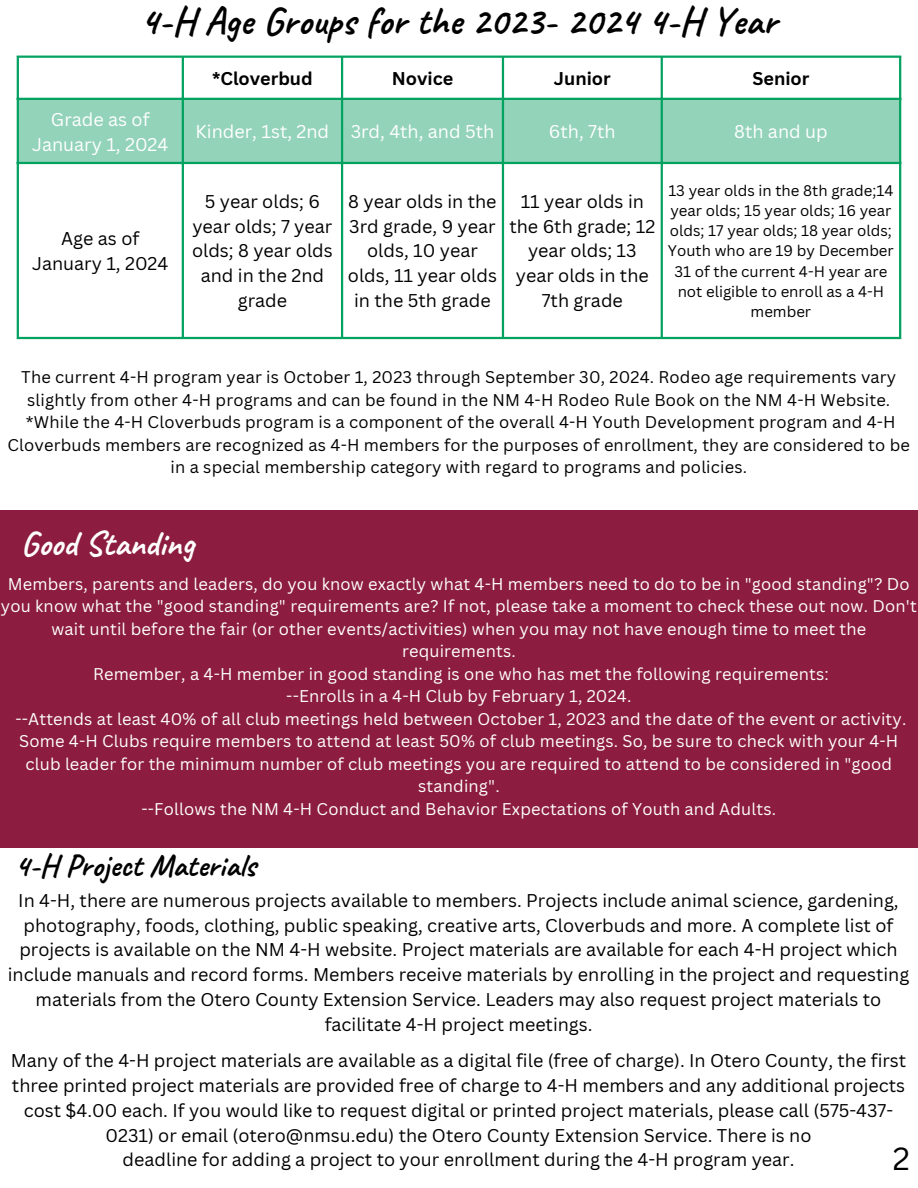
<style>
.page{position:relative;width:918px;height:1188px;background:#fff}
.page>*{position:absolute;margin:0;border:0;box-sizing:border-box;transform-origin:0 0}
.t1{font:700 39px "Caveat";letter-spacing:.01em;color:#000}
.t2{font:700 34.5px "Caveat";color:#fff}
.t3{font:700 31.5px "Caveat";color:#000}
.t4{font:31.05px "Canva Sans";color:#000}
.t5{font:18px/24.8px "Canva Sans";color:#000;text-align:center}
.t6{font:18px/24.8px "Canva Sans";color:#fff;text-align:center}
.t7{font:700 18px "Canva Sans";color:#000}
.t8{font:16.5px/22.5px "Canva Sans";letter-spacing:.01em;color:#fff;text-align:center}
.t9{font:16.5px/22.5px "Canva Sans";letter-spacing:.01em;color:#000;text-align:center}
.t10{font:15px/20.2px "Canva Sans";color:#000;text-align:center}
</style>
<div class="page">
<div style="left:19px;top:100px;width:880px;height:62px;background:#93d3ba"></div>
<hr style="left:17px;top:58px;width:2px;height:279px;background:#03a261">
<hr style="left:182px;top:58px;width:2px;height:279px;background:#03a261">
<hr style="left:341px;top:58px;width:2px;height:279px;background:#03a261">
<hr style="left:502px;top:58px;width:2px;height:279px;background:#03a261">
<hr style="left:661px;top:58px;width:2px;height:279px;background:#03a261">
<hr style="left:899px;top:58px;width:2px;height:279px;background:#03a261">
<hr style="left:17px;top:56px;width:884px;height:2px;background:#03a261">
<hr style="left:17px;top:98px;width:884px;height:2px;background:#03a261">
<hr style="left:17px;top:162px;width:884px;height:2px;background:#03a261">
<hr style="left:17px;top:337px;width:884px;height:2px;background:#03a261">
<div style="left:0;top:510px;width:918px;height:338px;background:#8c1d40"></div>
<p class="t1" style="left:141px;top:-3px;width:637px">4-H Age Groups for the 2023- 2024 4-H Year</p>
<p class="t6" style="left:32px;top:106px;width:138px">Grade as of<br>January 1, 2024</p>
<p class="t5" style="left:61px;top:226px;width:80px">Age as of</p>
<p class="t5" style="left:32px;top:250px;width:138px">January 1, 2024</p>
<p class="t7" style="left:212px;top:66px;width:102px">*Cloverbud</p>
<p class="t7" style="left:392px;top:66px;width:63px">Novice</p>
<p class="t7" style="left:554px;top:66px;width:58px">Junior</p>
<p class="t7" style="left:752px;top:66px;width:58px">Senior</p>
<p class="t6" style="left:196px;top:119px;width:135px">Kinder, 1st, 2nd</p>
<p class="t6" style="left:351px;top:119px;width:145px">3rd, 4th, and 5th</p>
<p class="t6" style="left:549px;top:119px;width:68px">6th, 7th</p>
<p class="t6" style="left:734px;top:119px;width:95px">8th and up</p>
<p class="t5" style="left:192px;top:189px;width:142px">5 year olds; 6 year olds; 7 year olds; 8 year olds and in the 2nd grade</p>
<p class="t5" style="left:348px;top:189px;width:151px">8 year olds in the<br>3rd grade, 9 year olds, 10 year olds, 11 year olds in the 5th grade</p>
<p class="t5" style="left:509px;top:189px;width:147px">11 year olds in the 6th grade; 12 year olds; 13 year olds in the<br>7th grade</p>
<p class="t10" style="left:668px;top:180px;width:227px">13 year olds in the 8th grade;14 year olds; 15 year olds; 16 year olds; 17 year olds; 18 year olds;<br>Youth who are 19 by December<br>31 of the current 4-H year are not eligible to enroll as a 4-H member</p>
<p class="t9" style="left:21px;top:365px;width:877px">The current 4-H program year is October 1, 2023 through September 30, 2024. Rodeo age requirements vary slightly from other 4-H programs and can be found in the NM 4-H Rodeo Rule Book on the NM 4-H Website.</p>
<p class="t9" style="left:8px;top:410px;width:904px">*While the 4-H Cloverbuds program is a component of the overall 4-H Youth Development program and 4-H<br>Cloverbuds members are recognized as 4-H members for the purposes of enrollment, they are considered to be in a special membership category with regard to programs and policies.</p>
<p class="t2" style="left:21px;top:522px;width:175px">Good Standing</p>
<p class="t8" style="left:1px;top:572px;width:917px">Members, parents and leaders, do you know exactly what 4-H members need to do to be in "good standing"? Do you know what the "good standing" requirements are? If not, please take a moment to check these out now. Don't wait until before the fair (or other events/activities) when you may not have enough time to meet the requirements.</p>
<p class="t8" style="left:93px;top:662px;width:737px">Remember, a 4-H member in good standing is one who has met the following requirements:</p>
<p class="t8" style="left:286px;top:685px;width:347px">--Enrolls in a 4-H Club by February 1, 2024.</p>
<p class="t8" style="left:15px;top:707px;width:892px">--Attends at least 40% of all club meetings held between October 1, 2023 and the date of the event or activity.<br>Some 4-H Clubs require members to attend at least 50% of club meetings. So, be sure to check with your 4-H club leader for the minimum number of club meetings you are required to attend to be considered in "good standing".</p>
<p class="t8" style="left:142px;top:797px;width:636px">--Follows the NM 4-H Conduct and Behavior Expectations of Youth and Adults.</p>
<p class="t3" style="left:15px;top:846px;width:242px">4-H Project Materials</p>
<p class="t5" style="left:8px;top:888px;width:903px">In 4-H, there are numerous projects available to members. Projects include animal science, gardening, photography, foods, clothing, public speaking, creative arts, Cloverbuds and more. A complete list of projects is available on the NM 4-H website. Project materials are available for each 4-H project which include manuals and record forms. Members receive materials by enrolling in the project and requesting materials from the Otero County Extension Service. Leaders may also request project materials to facilitate 4-H project meetings.</p>
<p class="t5" style="left:11px;top:1048px;width:897px">Many of the 4-H project materials are available as a digital file (free of charge). In Otero County, the first three printed project materials are provided free of charge to 4-H members and any additional projects cost $4.00 each. If you would like to request digital or printed project materials, please call (575-437- 0231) or email (otero@nmsu.edu) the Otero County Extension Service. There is no</p>
<p class="t5" style="left:123px;top:1147px;width:673px">deadline for adding a project to your enrollment during the 4-H program year.</p>
<p class="t4" style="left:893px;top:1137px;width:19px">2</p>
</div>
